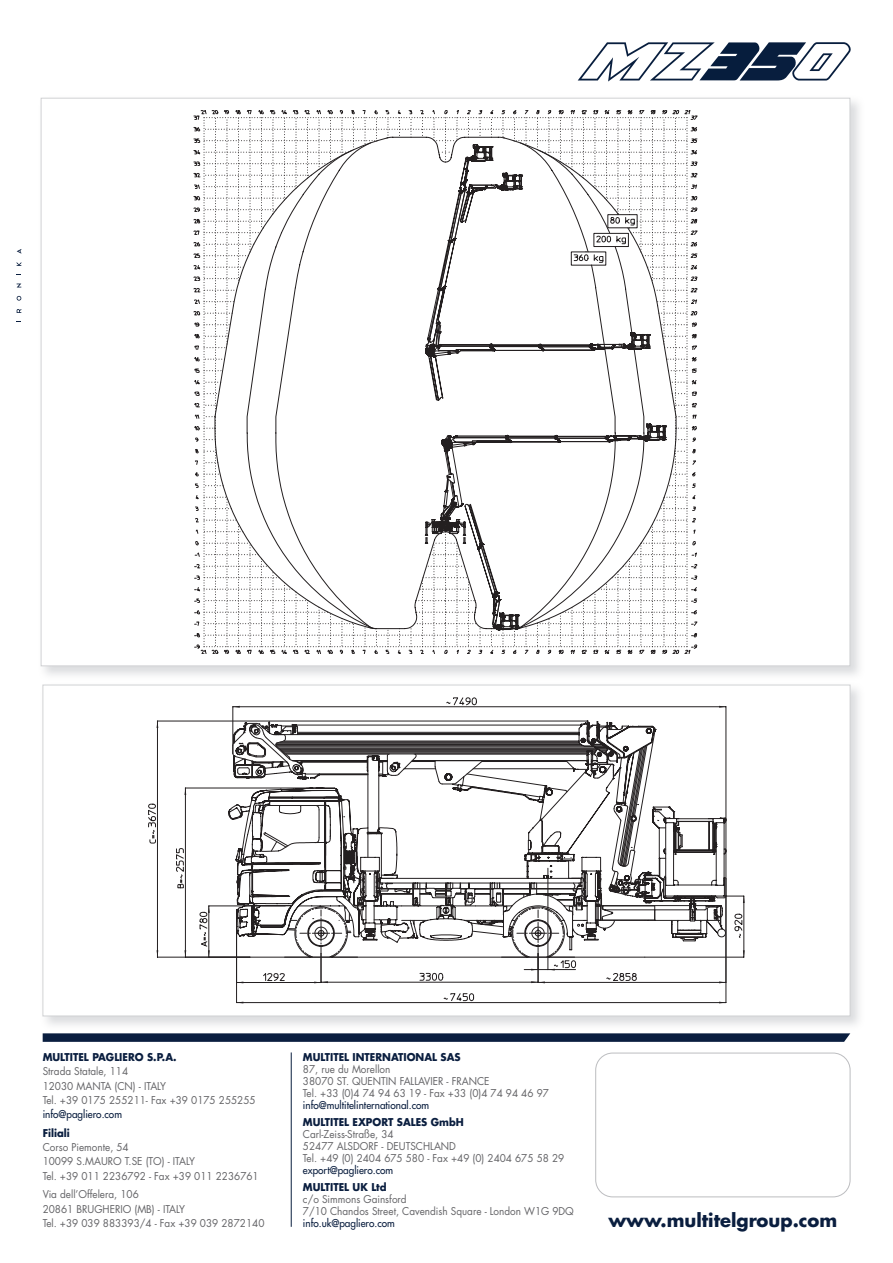
<style>
.page{position:relative;width:893px;height:1263px;background:#fff}
.page>*{position:absolute;margin:0;border:0;box-sizing:border-box;transform-origin:0 0}
.t1{font:700 18px "Futura";color:#0a1e3f}
.t2{font:10.5px/14.2px "Futura";color:#636366;scale:.95 1}
.t3{font:700 10.5px "Futura";color:#0a1e3f;scale:.95 1}
.t4{font:10.5px "Futura";color:#0a1e3f;scale:.95 1}
</style>
<div class="page">
<hr style="left:291px;top:1052px;width:1px;height:175px;background:#0a1e3f">
<div style="left:595px;top:1053px;width:255px;height:144px;border:1px solid #bcbdc0;border-radius:17px"></div>
<svg style="left:17px;top:309px;width:4px;height:4px"></svg>
<svg style="left:17px;top:296px;width:4px;height:5px"></svg>
<svg style="left:17px;top:262px;width:4px;height:4px"></svg>
<svg style="left:17px;top:249px;width:4px;height:5px"></svg>
<svg style="left:194px;top:110px;width:250px;height:544px"></svg>
<svg style="left:444px;top:110px;width:253px;height:544px"></svg>
<img style="left:42px;top:684px;width:817px;height:341px">
<div style="left:43px;top:685px;width:807px;height:331px;background:#fff"></div>
<svg style="left:148px;top:803px;width:2px;height:24px"></svg>
<svg style="left:150px;top:706px;width:576px;height:190px"></svg>
<svg style="left:719px;top:706px;width:7px;height:2px"></svg>
<svg style="left:453px;top:697px;width:24px;height:8px"></svg>
<svg style="left:185px;top:702px;width:265px;height:18px"></svg>
<svg style="left:176px;top:720px;width:569px;height:283px"></svg>
<svg style="left:43px;top:1033px;width:807px;height:9px;background:#182b4a"></svg>
<svg style="left:578px;top:42px;width:273px;height:40px"></svg>
<p class="t3" style="left:43px;top:1050px;width:142px">MULTITEL PAGLIERO S.P.A.</p>
<p class="t2" style="left:43px;top:1064px;width:226px">Strada Statale, 114<br>12030 MANTA (CN) - ITALY<br>Tel. +39 0175 255211- Fax +39 0175 255255</p>
<p class="t4" style="left:43px;top:1107px;width:85px">info@pagliero.com</p>
<p class="t3" style="left:43px;top:1125px;width:30px">Filiali</p>
<p class="t2" style="left:43px;top:1140px;width:229px">Corso Piemonte, 54<br>10099 S.MAURO T.SE (TO) - ITALY<br>Tel. +39 011 2236792 - Fax +39 011 2236761</p>
<p class="t2" style="left:43px;top:1187px;width:235px">Via dell’Offelera, 106<br>20861 BRUGHERIO (MB) - ITALY<br>Tel. +39 039 883393/4 - Fax +39 039 2872140</p>
<p class="t3" style="left:303px;top:1050px;width:167px">MULTITEL INTERNATIONAL SAS</p>
<p class="t2" style="left:303px;top:1063px;width:260px;line-height:12.1px">87, rue du Morellon<br>38070 ST. QUENTIN FALLAVIER - FRANCE<br>Tel. +33 (0)4 74 94 63 19 - Fax +33 (0)4 74 94 46 97</p>
<p class="t4" style="left:303px;top:1098px;width:134px">info@multitelinternational.com</p>
<p class="t3" style="left:303px;top:1114px;width:171px">MULTITEL EXPORT SALES GmbH</p>
<p class="t2" style="left:303px;top:1128px;width:277px;line-height:12.1px">Carl-Zeiss-Straße, 34<br>52477 ALSDORF - DEUTSCHLAND<br>Tel. +49 (0) 2404 675 580 - Fax +49 (0) 2404 675 58 29</p>
<p class="t4" style="left:303px;top:1163px;width:96px">export@pagliero.com</p>
<p class="t3" style="left:303px;top:1179px;width:90px">MULTITEL UK Ltd</p>
<p class="t2" style="left:303px;top:1192px;width:287px;line-height:12.1px">c/o Simmons Gainsford<br>7/10 Chandos Street, Cavendish Square - London W1G 9DQ</p>
<p class="t4" style="left:303px;top:1216px;width:98px">info.uk@pagliero.com</p>
<h1 class="t1" style="left:608px;top:1207px;width:230px">www.multitelgroup.com</h1>
</div>
